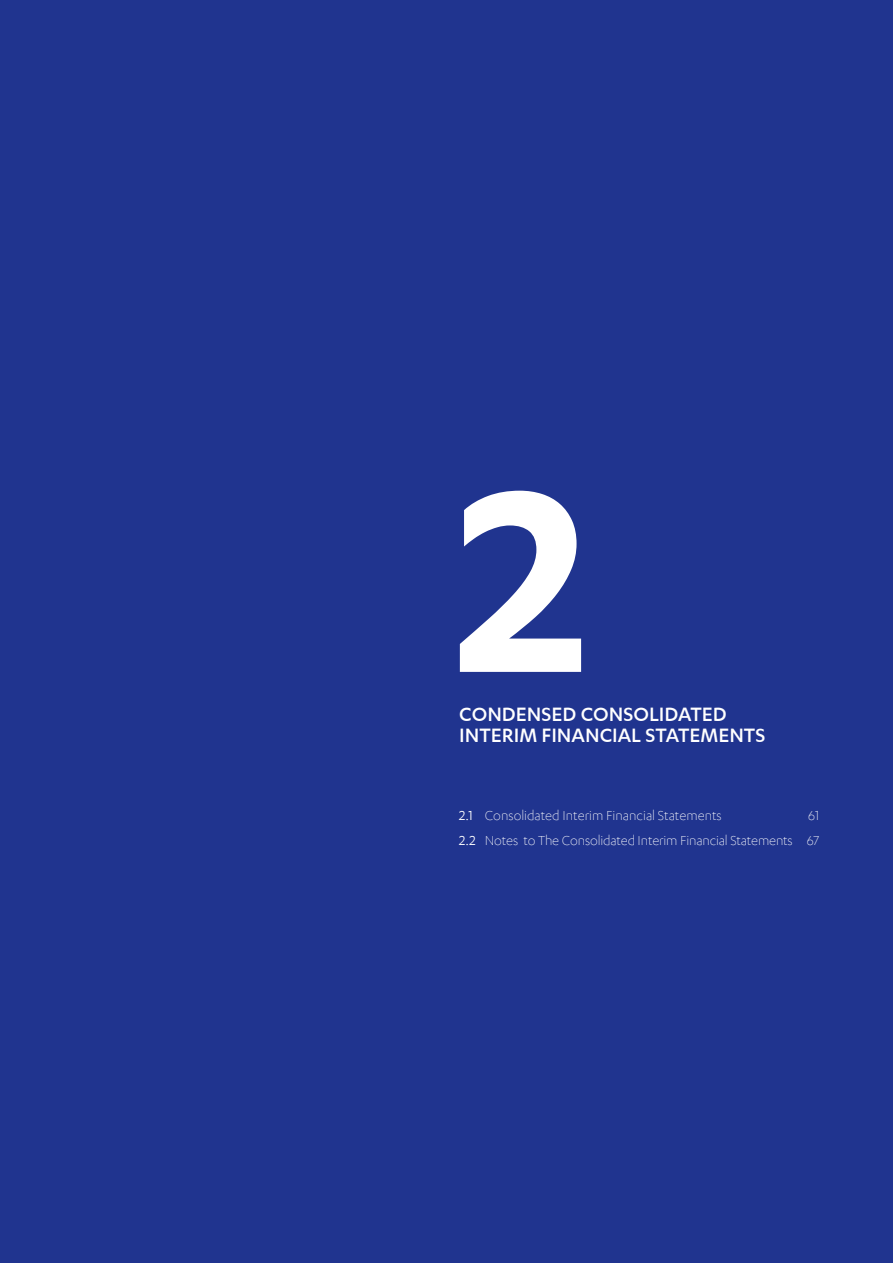
<style>
.page{position:relative;width:893px;height:1263px;background:#20348f}
.page>*{position:absolute;margin:0;border:0;box-sizing:border-box;transform-origin:0 0}
.t1{font:600 300px "Karbon App";color:#fff}
.t2{font:500 22.5px/21px "Karbon App";color:#fff}
.t3{font:300 15px/25px "Karbon App";letter-spacing:-.01em;color:#fff;text-align:right}
.s1{font-weight:400}
</style>
<div class="page">
<h1 class="t1" style="left:456px;top:411px;width:135px">2</h1>
<h2 class="t2" style="left:459px;top:703px;width:308px">CONDENSED CONSOLIDATED<br>INTERIM FINANCIAL STATEMENTS</h2>
<p class="t3" style="left:459px;top:803px;width:264px"><span class="s1">2.1</span> Consolidated Interim Financial Statements</p>
<p class="t3" style="left:459px;top:803px;width:362px">61<br><span class="s1">2.2</span> Notes to The Consolidated Interim Financial Statements 67</p>
</div>
